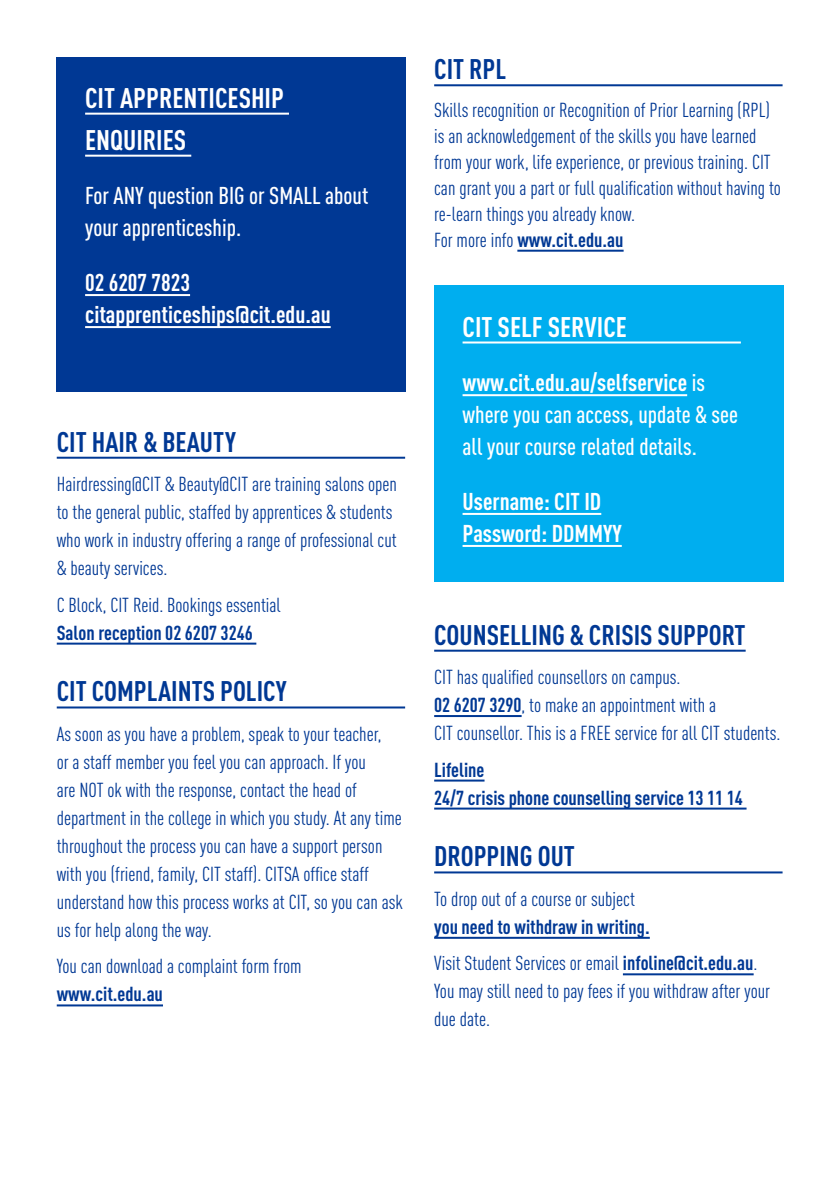
<style>
.page{position:relative;width:840px;height:1191px;background:#fff}
.page>*{position:absolute;margin:0;border:0;box-sizing:border-box;transform-origin:0 0}
.A-Z_header{font:700 28px "DIN Cond";color:#003894}
.A-Z_H_pop_out{font:700 28px/42px "DIN Cond";color:#fff}
.A-Z_Body_pop_out{font:500 24px/32px "DIN Cond";color:#fff}
.A-Z_Body_pop_out-2{font:700 24px/32px "DIN Cond";color:#fff}
.A-Z_Body{font:20px/28px "DIN Cond";color:#003894}
.A-Z_Body-2{font:700 20px/28px "DIN Cond";color:#003894}
.s1{font-weight:700}
</style>
<div class="page">
<hr style="left:434px;top:84px;width:348px;height:2px;background:#003894">
<hr style="left:517px;top:250px;width:106px;height:2px;background:#003894">
<hr style="left:434px;top:649px;width:311px;height:2px;background:#003894">
<hr style="left:434px;top:715px;width:87px;height:2px;background:#003894">
<hr style="left:434px;top:779px;width:50px;height:2px;background:#003894">
<hr style="left:434px;top:807px;width:312px;height:2px;background:#003894">
<hr style="left:434px;top:871px;width:348px;height:2px;background:#003894">
<hr style="left:434px;top:936px;width:215px;height:2px;background:#003894">
<hr style="left:622px;top:973px;width:131px;height:2px;background:#003894">
<div style="left:57px;top:57px;width:348px;height:334px;background:#003894"></div>
<hr style="left:85px;top:113px;width:204px;height:2px;background:#fff">
<hr style="left:85px;top:155px;width:106px;height:2px;background:#fff">
<hr style="left:85px;top:294px;width:105px;height:2px;background:#fff">
<hr style="left:85px;top:326px;width:245px;height:2px;background:#fff">
<hr style="left:57px;top:457px;width:348px;height:2px;background:#003894">
<hr style="left:57px;top:642px;width:199px;height:2px;background:#003894">
<hr style="left:57px;top:706px;width:348px;height:2px;background:#003894">
<hr style="left:57px;top:1004px;width:106px;height:2px;background:#003894">
<div style="left:434px;top:285px;width:348px;height:297px;background:#00aeef"></div>
<hr style="left:462px;top:341px;width:278px;height:2px;background:#fff">
<hr style="left:462px;top:394px;width:224px;height:2px;background:#fff">
<hr style="left:462px;top:513px;width:139px;height:2px;background:#fff">
<hr style="left:462px;top:545px;width:159px;height:2px;background:#fff">
<p class="A-Z_H_pop_out" style="left:85px;top:76px;width:200px">CIT APPRENTICESHIP<br>ENQUIRIES</p>
<p class="A-Z_Body_pop_out" style="left:85px;top:179px;width:284px">For ANY question BIG or SMALL about your apprenticeship.</p>
<p class="A-Z_Body_pop_out-2" style="left:85px;top:266px;width:247px">02 6207 7823 citapprenticeships@cit.edu.au</p>
<p class="A-Z_header" style="left:57px;top:425px;width:180px">CIT HAIR &amp; BEAUTY</p>
<p class="A-Z_Body" style="left:57px;top:470px;width:341px">Hairdressing@CIT &amp; Beauty@CIT are training salons open to the general public, staffed by apprentices &amp; students who work in industry offering a range of professional cut &amp; beauty services.</p>
<p class="A-Z_Body" style="left:57px;top:590px;width:225px">C Block, CIT Reid. Bookings essential<br><span class="s1">Salon reception 02 6207 3246</span></p>
<p class="A-Z_header" style="left:57px;top:674px;width:231px">CIT COMPLAINTS POLICY</p>
<p class="A-Z_Body" style="left:57px;top:719px;width:347px">As soon as you have a problem, speak to your teacher,<br>or a staff member you feel you can approach. If you<br>are NOT ok with the response, contact the head of department in the college in which you study. At any time throughout the process you can have a support person with you (friend, family, CIT staff). CITSA office staff understand how this process works at CIT, so you can ask us for help along the way.</p>
<p class="A-Z_Body" style="left:57px;top:952px;width:246px">You can download a complaint form from <span class="s1">www.cit.edu.au</span></p>
<p class="A-Z_header" style="left:434px;top:52px;width:73px">CIT RPL</p>
<p class="A-Z_Body" style="left:434px;top:96px;width:348px;line-height:26px">Skills recognition or Recognition of Prior Learning (RPL) is an acknowledgement of the skills you have learned from your work, life experience, or previous training. CIT can grant you a part or full qualification without having to re-learn things you already know.<br>For more info <span class="s1">www.cit.edu.au</span></p>
<p class="A-Z_H_pop_out" style="left:462px;top:305px;width:166px">CIT SELF SERVICE</p>
<p class="A-Z_Body_pop_out" style="left:462px;top:366px;width:277px"><span class="s1">www.cit.edu.au/selfservice</span> is where you can access, update &amp; see all your course related details.</p>
<p class="A-Z_Body_pop_out-2" style="left:462px;top:484px;width:161px">Username: CIT ID<br>Password: DDMMYY</p>
<p class="A-Z_header" style="left:434px;top:617px;width:313px">COUNSELLING &amp; CRISIS SUPPORT</p>
<p class="A-Z_Body" style="left:434px;top:663px;width:347px">CIT has qualified counsellors on campus.<br><span class="s1">02 6207 3290</span>, to make an appointment with a<br>CIT counsellor. This is a FREE service for all CIT students.</p>
<p class="A-Z_Body-2" style="left:434px;top:755px;width:310px">Lifeline<br>24/7 crisis phone counselling service 13 11 14</p>
<p class="A-Z_header" style="left:434px;top:839px;width:142px">DROPPING OUT</p>
<p class="A-Z_Body" style="left:434px;top:884px;width:217px">To drop out of a course or subject <span class="s1">you need to withdraw in writing.</span></p>
<p class="A-Z_Body" style="left:434px;top:949px;width:337px">Visit Student Services or email <span class="s1">infoline@cit.edu.au</span>.<br>You may still need to pay fees if you withdraw after your due date.</p>
</div>
